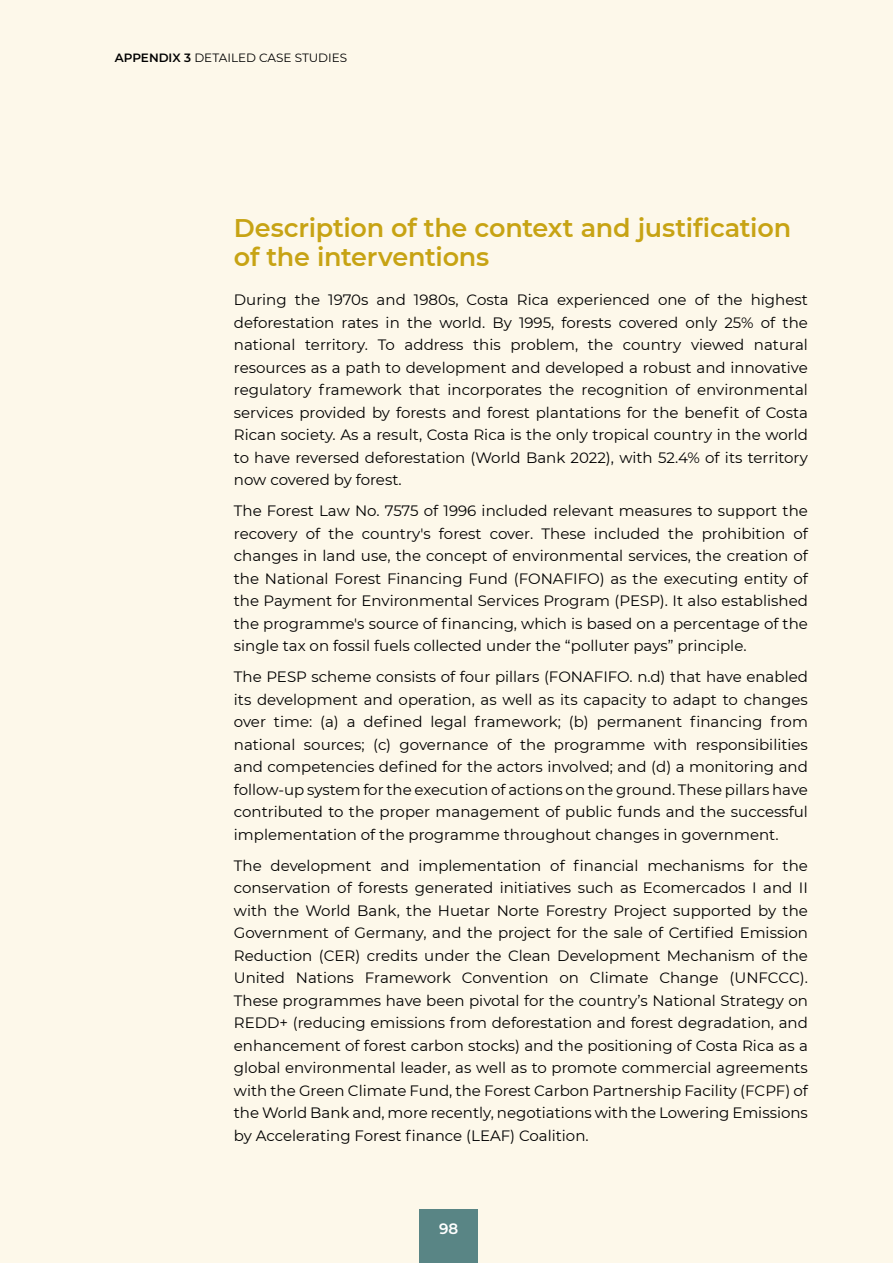
<style>
.page{position:relative;width:893px;height:1263px;background:#fdf8ea}
.page>*{position:absolute;margin:0;border:0;box-sizing:border-box;transform-origin:0 0}
.t1{font:600 25.5px/28.5px "Montserrat";letter-spacing:-.01em;color:#c7a314}
.t2{font:15px/22.5px "Montserrat";color:#000;text-align:justify}
.t3{font:600 15px "Montserrat";color:#fff}
.t4{font:12px "Montserrat";color:#000}
.s1{font-weight:600}
</style>
<div class="page">
<div style="left:420px;top:1209px;width:58px;height:54px;background:#598585"></div>
<p class="t4" style="left:115px;top:49px;width:234px"><span class="s1">APPENDIX 3</span> DETAILED CASE STUDIES</p>
<h1 class="t1" style="left:234px;top:213px;width:559px">Description of the context and justification of the interventions</h1>
<p class="t2" style="left:234px;top:288px;width:576px">During the 1970s and 1980s, Costa Rica experienced one of the highest deforestation rates in the world. By 1995, forests covered only 25% of the national territory. To address this problem, the country viewed natural resources as a path to development and developed a robust and innovative regulatory framework that incorporates the recognition of environmental services provided by forests and forest plantations for the benefit of Costa Rican society. As a result, Costa Rica is the only tropical country in the world to have reversed deforestation (World Bank 2022), with 52.4% of its territory now covered by forest.</p>
<p class="t2" style="left:234px;top:499px;width:576px">The Forest Law No. 7575 of 1996 included relevant measures to support the recovery of the country's forest cover. These included the prohibition of changes in land use, the concept of environmental services, the creation of the National Forest Financing Fund (FONAFIFO) as the executing entity of the Payment for Environmental Services Program (PESP). It also established the programme's source of financing, which is based on a percentage of the single tax on fossil fuels collected under the “polluter pays” principle.</p>
<p class="t2" style="left:234px;top:665px;width:576px">The PESP scheme consists of four pillars (FONAFIFO. n.d) that have enabled its development and operation, as well as its capacity to adapt to changes over time: (a) a defined legal framework; (b) permanent financing from national sources; (c) governance of the programme with responsibilities and competencies defined for the actors involved; and (d) a monitoring and follow-up system for the execution of actions on the ground. These pillars have contributed to the proper management of public funds and the successful implementation of the programme throughout changes in government.</p>
<p class="t2" style="left:234px;top:854px;width:576px">The development and implementation of financial mechanisms for the conservation of forests generated initiatives such as Ecomercados I and II with the World Bank, the Huetar Norte Forestry Project supported by the Government of Germany, and the project for the sale of Certified Emission Reduction (CER) credits under the Clean Development Mechanism of the United Nations Framework Convention on Climate Change (UNFCCC).<br>These programmes have been pivotal for the country’s National Strategy on REDD+ (reducing emissions from deforestation and forest degradation, and enhancement of forest carbon stocks) and the positioning of Costa Rica as a global environmental leader, as well as to promote commercial agreements with the Green Climate Fund, the Forest Carbon Partnership Facility (FCPF) of the World Bank and, more recently, negotiations with the Lowering Emissions by Accelerating Forest finance (LEAF) Coalition.</p>
<p class="t3" style="left:439px;top:1218px;width:21px">98</p>
</div>
